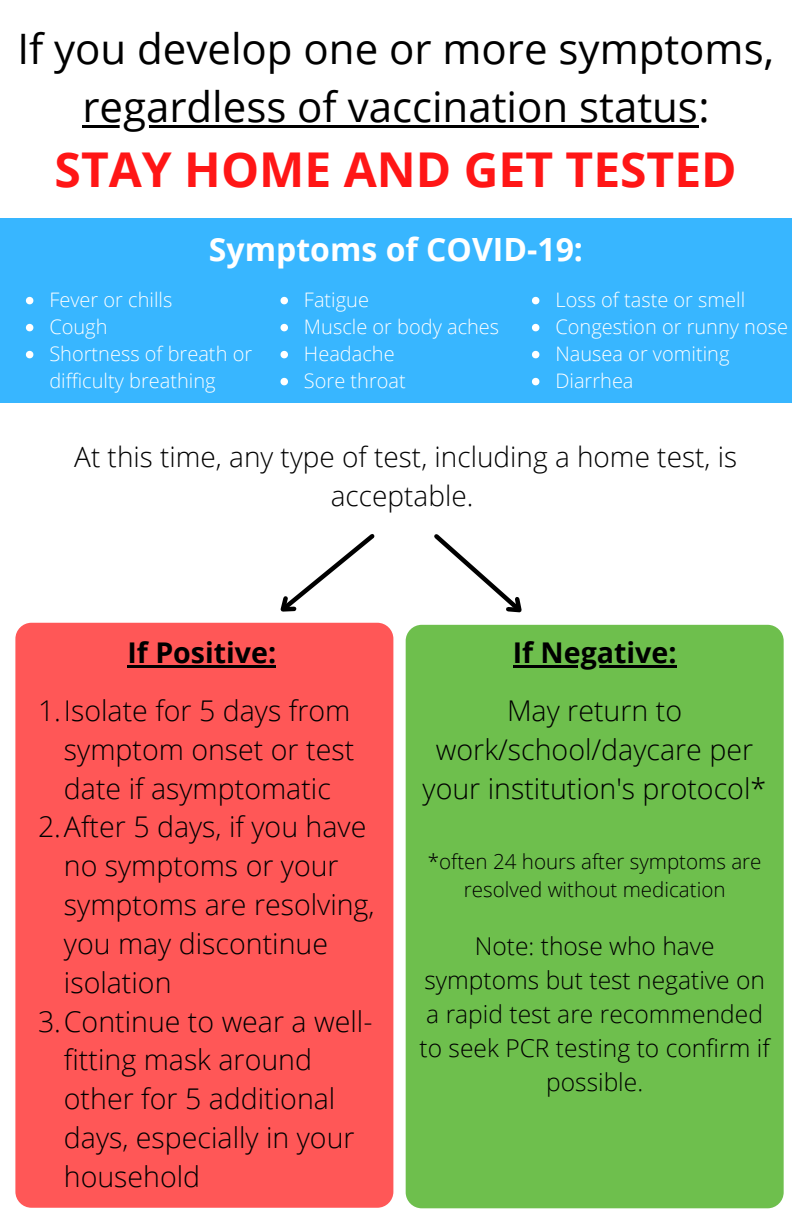
<style>
.page{position:relative;width:792px;height:1224px;background:#fff}
.page>*{position:absolute;margin:0;border:0;box-sizing:border-box;transform-origin:0 0}
.t1{font:700 48px "Open Sans";color:#ff1616}
.t2{font:42px/58.4px "Open Sans";color:#000;text-align:center}
.t3{font:700 32px "Open Sans";color:#fff}
.t4{font:300 28.6px/38.8px "Open Sans";color:#000}
.t5{font:700 28.6px "Open Sans";color:#000}
.t6{font:300 28px/39px "Open Sans";color:#000;text-align:center}
.t7{font:300 24.6px/34px "Open Sans";color:#000;text-align:center}
.t8{font:300 20.6px/28px "Open Sans";color:#000;text-align:center}
.t9{font:300 20px/27px "Open Sans";color:#fff}
</style>
<div class="page">
<div style="left:0;top:218px;width:792px;height:185px;background:#38b6ff"></div>
<svg style="left:269px;top:534px;width:110px;height:89px"></svg>
<div style="left:15px;top:623px;width:378px;height:585px;background:#ff5757;border-radius:16px"></div>
<hr style="left:82px;top:125px;width:616px;height:3px;background:#000">
<svg style="left:26px;top:297px;width:7px;height:7px"></svg>
<svg style="left:26px;top:324px;width:7px;height:7px"></svg>
<svg style="left:26px;top:351px;width:7px;height:7px"></svg>
<svg style="left:281px;top:297px;width:7px;height:7px"></svg>
<svg style="left:281px;top:324px;width:7px;height:7px"></svg>
<svg style="left:281px;top:351px;width:7px;height:7px"></svg>
<svg style="left:281px;top:378px;width:7px;height:7px"></svg>
<svg style="left:532px;top:297px;width:7px;height:7px"></svg>
<svg style="left:532px;top:324px;width:7px;height:7px"></svg>
<svg style="left:532px;top:351px;width:7px;height:7px"></svg>
<svg style="left:532px;top:378px;width:7px;height:7px"></svg>
<hr style="left:127px;top:665px;width:149px;height:3px;background:#000">
<div style="left:406px;top:625px;width:378px;height:583px;background:#6ebf4d;border-radius:16px"></div>
<hr style="left:513px;top:665px;width:164px;height:3px;background:#000">
<svg style="left:430px;top:534px;width:104px;height:91px"></svg>
<p class="t2" style="left:17px;top:18px;width:758px">If you develop one or more symptoms, regardless of vaccination status:</p>
<p class="t1" style="left:55px;top:135px;width:684px">STAY HOME AND GET TESTED</p>
<p class="t3" style="left:209px;top:227px;width:376px">Symptoms of COVID-19:</p>
<p class="t9" style="left:49px;top:286px;width:124px">Fever or chills</p>
<p class="t9" style="left:49px;top:313px;width:60px">Cough</p>
<p class="t9" style="left:49px;top:340px;width:204px">Shortness of breath or difficulty breathing</p>
<p class="t9" style="left:304px;top:286px;width:67px">Fatigue</p>
<p class="t9" style="left:304px;top:313px;width:197px">Muscle or body aches</p>
<p class="t9" style="left:304px;top:340px;width:92px">Headache</p>
<p class="t9" style="left:304px;top:367px;width:103px">Sore throat</p>
<p class="t9" style="left:555px;top:286px;width:191px">Loss of taste or smell</p>
<p class="t9" style="left:555px;top:313px;width:234px">Congestion or runny nose</p>
<p class="t9" style="left:555px;top:340px;width:176px">Nausea or vomiting</p>
<p class="t9" style="left:555px;top:367px;width:80px">Diarrhea</p>
<p class="t6" style="left:74px;top:436px;width:664px">At this time, any type of test, including a home test, is acceptable.</p>
<p class="t5" style="left:127px;top:632px;width:150px">If Positive:</p>
<p class="t5" style="left:513px;top:632px;width:165px">If Negative:</p>
<p class="t4" style="left:423px;top:691px;width:345px;text-align:center">May return to work/school/daycare per your institution's protocol*</p>
<p class="t4" style="left:64px;top:691px;width:292px;text-indent:-26px">1.Isolate for 5 days from symptom onset or test date if asymptomatic</p>
<p class="t4" style="left:64px;top:807px;width:312px;text-indent:-26px">2.After 5 days, if you have no symptoms or your symptoms are resolving, you may discontinue isolation</p>
<p class="t4" style="left:64px;top:1001px;width:310px;text-indent:-26px">3.Continue to wear a well&shy;fitting mask around other for 5 additional days, especially in your household</p>
<p class="t8" style="left:428px;top:847px;width:335px">*often 24 hours after symptoms are resolved without medication</p>
<p class="t7" style="left:420px;top:928px;width:352px">Note: those who have symptoms but test negative on a rapid test are recommended to seek PCR testing to confirm if possible.</p>
</div>
